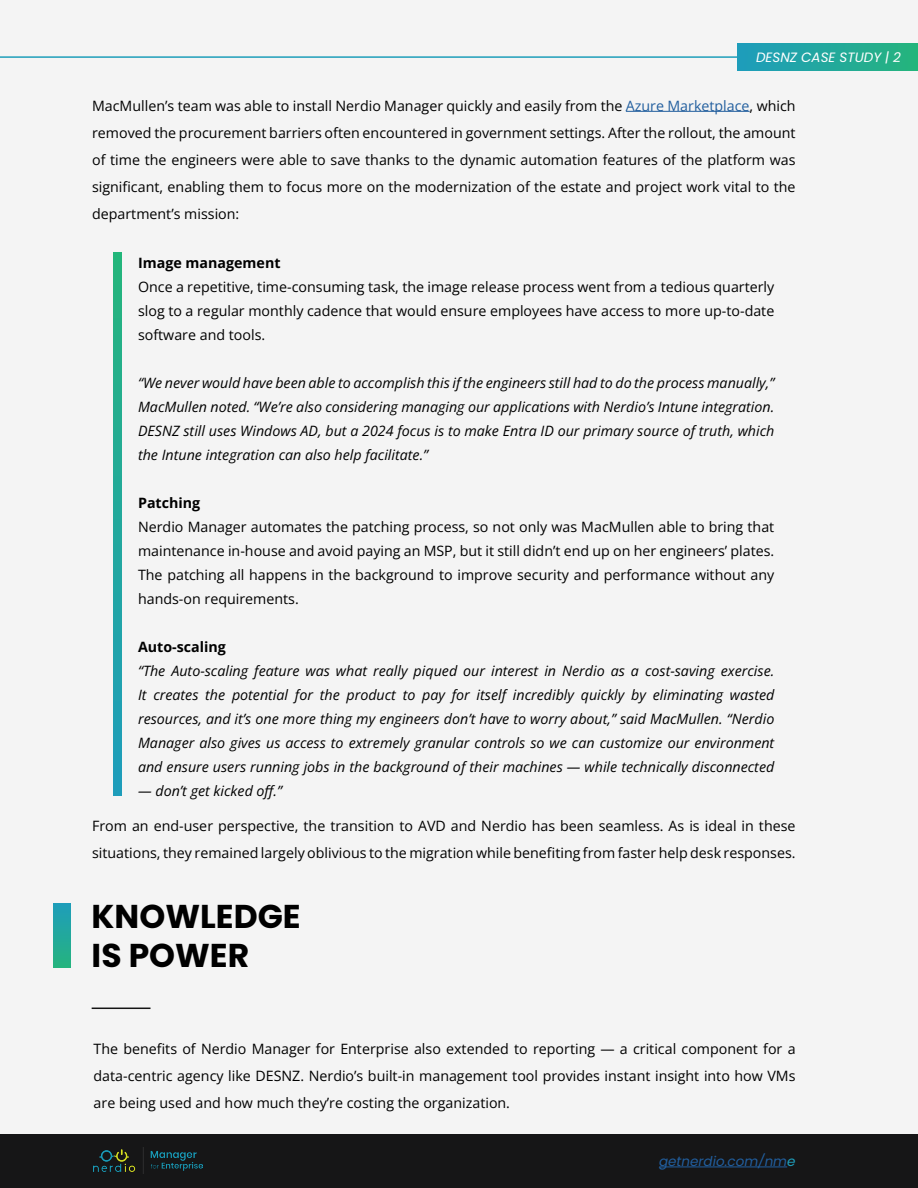
<style>
.page{position:relative;width:918px;height:1188px;background:#f4f4f4}
.page>*{position:absolute;margin:0;border:0;box-sizing:border-box;transform-origin:0 0}
.t1{font:700 33px/39.6px "Poppins";color:#000}
.t2{font:14.25px/27px "Open Sans";color:#000;text-align:justify}
.t3{font:italic 14.25px/24px "Open Sans";color:#000;text-align:justify}
.t4{font:700 14.25px "Open Sans";color:#000}
.t5{font:italic 13.5px "Poppins";color:#215e9e}
.t6{font:italic 13.5px "Poppins";color:#fff}
.s1{color:#215e9e}
.s2{color:#1e9dba}
</style>
<div class="page">
<hr style="left:0;top:56px;width:746px;height:2px;background:#1e9eba">
<div style="left:738px;top:43px;width:180px;height:28px;background:linear-gradient(to right,#1e9cbc,#25b47c)"></div>
<div style="left:0;top:1134px;width:918px;height:54px;background:#161617"></div>
<img style="left:94px;top:1147px;width:109px;height:27px">
<hr style="left:659px;top:1167px;width:128px;height:1px;background:#215e9e">
<hr style="left:626px;top:111px;width:124px;height:1px;background:#215e9e">
<svg style="left:114px;top:252px;width:8px;height:544px;background:#21a89b"></svg>
<div style="left:53px;top:904px;width:18px;height:64px;background:linear-gradient(to bottom,#1f9dba,#25b37f)"></div>
<hr style="left:92px;top:1008px;width:59px;height:1px;background:#141414">
<p class="t6" style="left:756px;top:49px;width:146px">DESNZ CASE STUDY | 2</p>
<p class="t2" style="left:92px;top:92px;width:705px">MacMullen’s team was able to install Nerdio Manager quickly and easily from the <span class="s1">Azure Marketplace</span>, which removed the procurement barriers often encountered in government settings. After the rollout, the amount of time the engineers were able to save thanks to the dynamic automation features of the platform was significant, enabling them to focus more on the modernization of the estate and project work vital to the department’s mission:</p>
<p class="t4" style="left:138px;top:253px;width:144px">Image management</p>
<p class="t2" style="left:138px;top:274px;width:638px;line-height:24px">Once a repetitive, time-consuming task, the image release process went from a tedious quarterly slog to a regular monthly cadence that would ensure employees have access to more up-to-date software and tools.</p>
<p class="t3" style="left:138px;top:370px;width:638px">“We never would have been able to accomplish this if the engineers still had to do the process manually,” MacMullen noted. “We’re also considering managing our applications with Nerdio’s Intune integration.<br>DESNZ still uses Windows AD, but a 2024 focus is to make Entra ID our primary source of truth, which the Intune integration can also help facilitate.”</p>
<p class="t4" style="left:138px;top:493px;width:64px">Patching</p>
<p class="t2" style="left:138px;top:514px;width:638px;line-height:24px">Nerdio Manager automates the patching process, so not only was MacMullen able to bring that maintenance in-house and avoid paying an MSP, but it still didn’t end up on her engineers’ plates.<br>The patching all happens in the background to improve security and performance without any hands-on requirements.</p>
<p class="t4" style="left:138px;top:637px;width:89px">Auto-scaling</p>
<p class="t3" style="left:138px;top:658px;width:638px">“The Auto-scaling feature was what really piqued our interest in Nerdio as a cost-saving exercise.<br>It creates the potential for the product to pay for itself incredibly quickly by eliminating wasted resources, and it’s one more thing my engineers don’t have to worry about,” said MacMullen. “Nerdio Manager also gives us access to extremely granular controls so we can customize our environment and ensure users running jobs in the background of their machines — while technically disconnected</p>
<p class="t3" style="left:138px;top:778px;width:145px">— don’t get kicked off.”</p>
<p class="t2" style="left:92px;top:812px;width:705px">From an end-user perspective, the transition to AVD and Nerdio has been seamless. As is ideal in these situations, they remained largely oblivious to the migration while benefiting from faster help desk responses.</p>
<h1 class="t1" style="left:92px;top:897px;width:211px">KNOWLEDGE<br>IS POWER</h1>
<p class="t2" style="left:94px;top:1035px;width:704px">The benefits of Nerdio Manager for Enterprise also extended to reporting — a critical component for a data-centric agency like DESNZ. Nerdio’s built-in management tool provides instant insight into how VMs are being used and how much they’re costing the organization.</p>
<p class="t5" style="left:659px;top:1153px;width:138px">getnerdio.com/nm<span class="s2">e</span></p>
</div>
